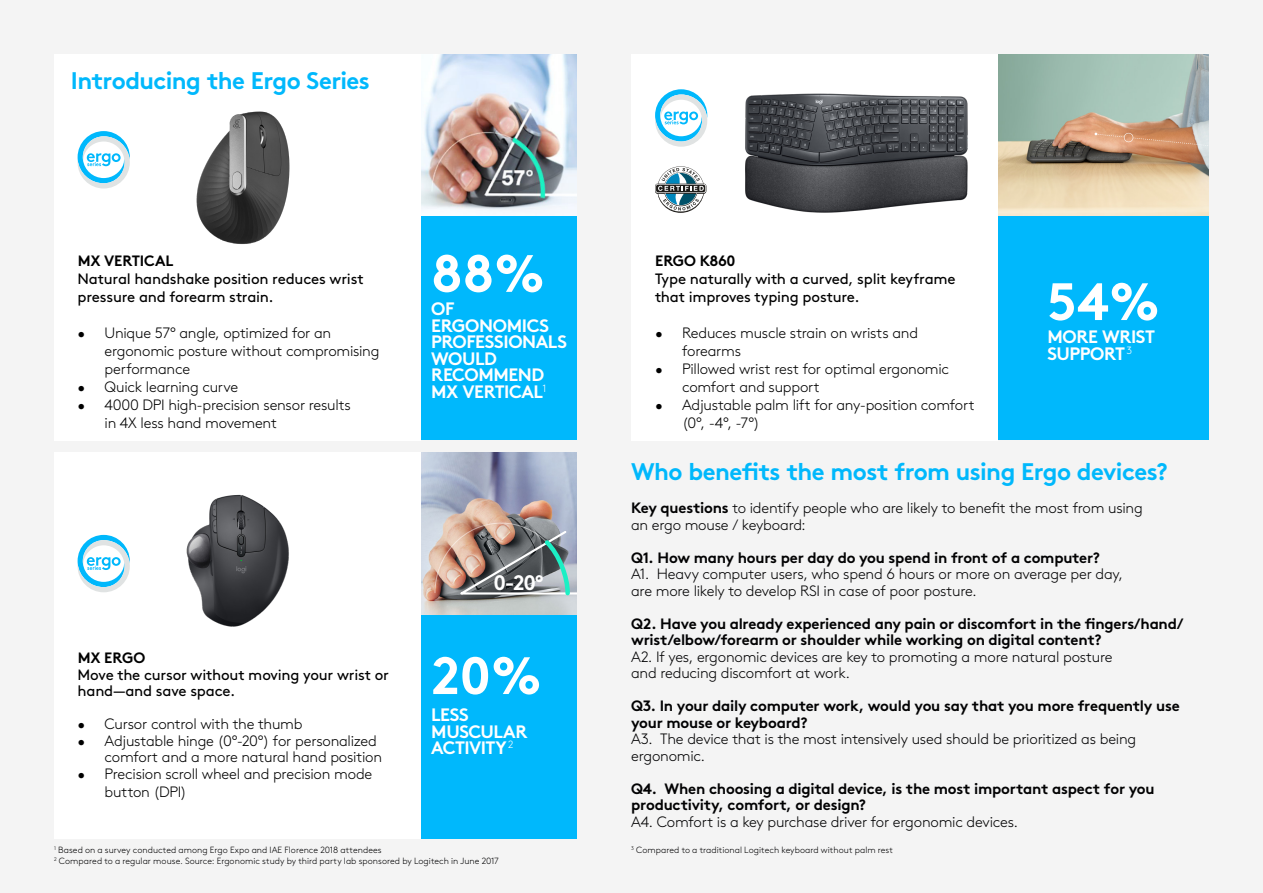
<style>
.page{position:relative;width:1263px;height:893px;background:#f4f4f4}
.page>*{position:absolute;margin:0;border:0;box-sizing:border-box;transform-origin:0 0}
.t1{font:700 52.5px "Brown Pro";color:#fff}
.t2{font:700 24px "Brown Pro";letter-spacing:-.025em;color:#00b8fc}
.t3{font:700 21px "Brown Pro";color:#fff}
.t4{font:700 18px/16.5px "Brown Pro";letter-spacing:-.025em;color:#fff}
.t5{font:300 15px/18px "Brown Pro";letter-spacing:-.015em;color:#000}
.t6{font:300 15px/16.5px "Brown Pro";letter-spacing:-.015em;color:#020203}
.t7{font:700 15px/16.5px "Brown Pro";letter-spacing:-.015em;color:#020203}
.t8{font:15px/18px "Brown Pro";letter-spacing:-.015em;color:#000}
.t9{font:700 15px "Brown Pro";letter-spacing:-.015em;color:#000}
.t10{font:300 9px/10.5px "Brown Pro";letter-spacing:.005em;color:#020203}
.s1{font-weight:700}
</style>
<div class="page">
<div style="left:421px;top:215px;width:156px;height:225px;background:#00b8fc"></div>
<div style="left:421px;top:614px;width:156px;height:225px;background:#00b8fc"></div>
<div style="left:998px;top:215px;width:211px;height:225px;background:#00b8fc"></div>
<div style="left:54px;top:54px;width:367px;height:386px;background:#fff"></div>
<div style="left:54px;top:453px;width:367px;height:386px;background:#fff"></div>
<div style="left:631px;top:54px;width:367px;height:386px;background:#fff"></div>
<img style="left:421px;top:54px;width:156px;height:161px">
<img style="left:998px;top:54px;width:211px;height:161px">
<img style="left:196px;top:111px;width:94px;height:133px">
<img style="left:745px;top:93px;width:223px;height:120px">
<img style="left:186px;top:494px;width:103px;height:133px">
<img style="left:421px;top:453px;width:156px;height:161px">
<img style="left:434px;top:523px;width:142px;height:75px">
<svg style="left:78px;top:131px;width:52px;height:57px"></svg>
<svg style="left:78px;top:535px;width:52px;height:57px"></svg>
<svg style="left:655px;top:89px;width:52px;height:58px"></svg>
<svg style="left:655px;top:166px;width:51px;height:46px"></svg>
<svg style="left:1094px;top:133px;width:115px;height:14px;background:#dba581"></svg>
<h2 class="t2" style="left:71px;top:61px;width:301px">Introducing the Ergo Series</h2>
<p class="t9" style="left:78px;top:248px;width:97px">MX VERTICAL</p>
<p class="t8" style="left:78px;top:268px;width:288px">Natural handshake position reduces wrist pressure and forearm strain.</p>
<p class="t5" style="left:105px;top:322px;width:276px;text-indent:-27px">• Unique 57° angle, optimized for an ergonomic posture without compromising performance</p>
<p class="t5" style="left:78px;top:376px;width:162px">• Quick learning curve</p>
<p class="t5" style="left:105px;top:394px;width:248px;text-indent:-27px">• 4000 DPI high-precision sensor results in 4X less hand movement</p>
<h1 class="t1" style="left:431px;top:231px;width:115px">88%</h1>
<p class="t4" style="left:431px;top:299px;width:137px">OF<br>ERGONOMICS<br>PROFESSIONALS<br>WOULD<br>RECOMMEND<br>MX VERTICAL<sup>1</sup></p>
<p class="t9" style="left:78px;top:646px;width:69px">MX ERGO</p>
<p class="t8" style="left:78px;top:665px;width:313px;line-height:16.5px">Move the cursor without moving your wrist or hand—and save space.</p>
<p class="t5" style="left:78px;top:714px;width:226px">• Cursor control with the thumb</p>
<p class="t5" style="left:105px;top:731px;width:279px;line-height:16.5px;text-indent:-27px">• Adjustable hinge (0°-20°) for personalized comfort and a more natural hand position</p>
<p class="t5" style="left:105px;top:763px;width:269px;text-indent:-27px">• Precision scroll wheel and precision mode button (DPI)</p>
<h3 class="t3" style="left:493px;top:565px;width:52px">0-20°</h3>
<h1 class="t1" style="left:431px;top:633px;width:112px">20%</h1>
<p class="t4" style="left:431px;top:705px;width:98px">LESS<br>MUSCULAR<br>ACTIVITY <sup>2</sup></p>
<p class="t9" style="left:655px;top:248px;width:82px">ERGO K860</p>
<p class="t8" style="left:655px;top:268px;width:302px">Type naturally with a curved, split keyframe that improves typing posture.</p>
<p class="t5" style="left:682px;top:322px;width:237px;text-indent:-27px">• Reduces muscle strain on wrists and forearms</p>
<p class="t5" style="left:682px;top:358px;width:269px;text-indent:-27px">• Pillowed wrist rest for optimal ergonomic comfort and support</p>
<p class="t5" style="left:682px;top:394px;width:294px;text-indent:-27px">• Adjustable palm lift for any-position comfort (0°, -4°, -7°)</p>
<h1 class="t1" style="left:1047px;top:259px;width:114px">54%</h1>
<p class="t4" style="left:1047px;top:327px;width:109px">MORE WRIST<br>SUPPORT <sup>3</sup></p>
<h2 class="t2" style="left:631px;top:452px;width:538px">Who benefits the most from using Ergo devices?</h2>
<p class="t6" style="left:631px;top:499px;width:513px"><span class="s1">Key questions</span> to identify people who are likely to benefit the most from using an ergo mouse / keyboard:</p>
<p class="t7" style="left:631px;top:547px;width:470px">Q1. How many hours per day do you spend in front of a computer?</p>
<p class="t6" style="left:631px;top:565px;width:493px">A1. Heavy computer users, who spend 6 hours or more on average per day, are more likely to develop RSI in case of poor posture.</p>
<p class="t7" style="left:631px;top:613px;width:554px">Q2. Have you already experienced any pain or discomfort in the fingers/hand/ wrist/elbow/forearm or shoulder while working on digital content?</p>
<p class="t6" style="left:631px;top:647px;width:483px">A2. If yes, ergonomic devices are key to promoting a more natural posture and reducing discomfort at work.</p>
<p class="t7" style="left:631px;top:696px;width:550px">Q3. In your daily computer work, would you say that you more frequently use your mouse or keyboard?</p>
<p class="t6" style="left:631px;top:730px;width:507px">A3. The device that is the most intensively used should be prioritized as being ergonomic.</p>
<p class="t7" style="left:631px;top:778px;width:525px">Q4. When choosing a digital device, is the most important aspect for you productivity, comfort, or design?</p>
<p class="t6" style="left:631px;top:812px;width:388px">A4. Comfort is a key purchase driver for ergonomic devices.</p>
<p class="t10" style="left:54px;top:844px;width:446px"><sup>1</sup> Based on a survey conducted among Ergo Expo and IAE Florence 2018 attendees<br><sup>2</sup> Compared to a regular mouse. Source: Ergonomic study by third party lab sponsored by Logitech in June 2017</p>
<p class="t10" style="left:631px;top:844px;width:264px"><sup>3</sup> Compared to a traditional Logitech keyboard without palm rest</p>
</div>
